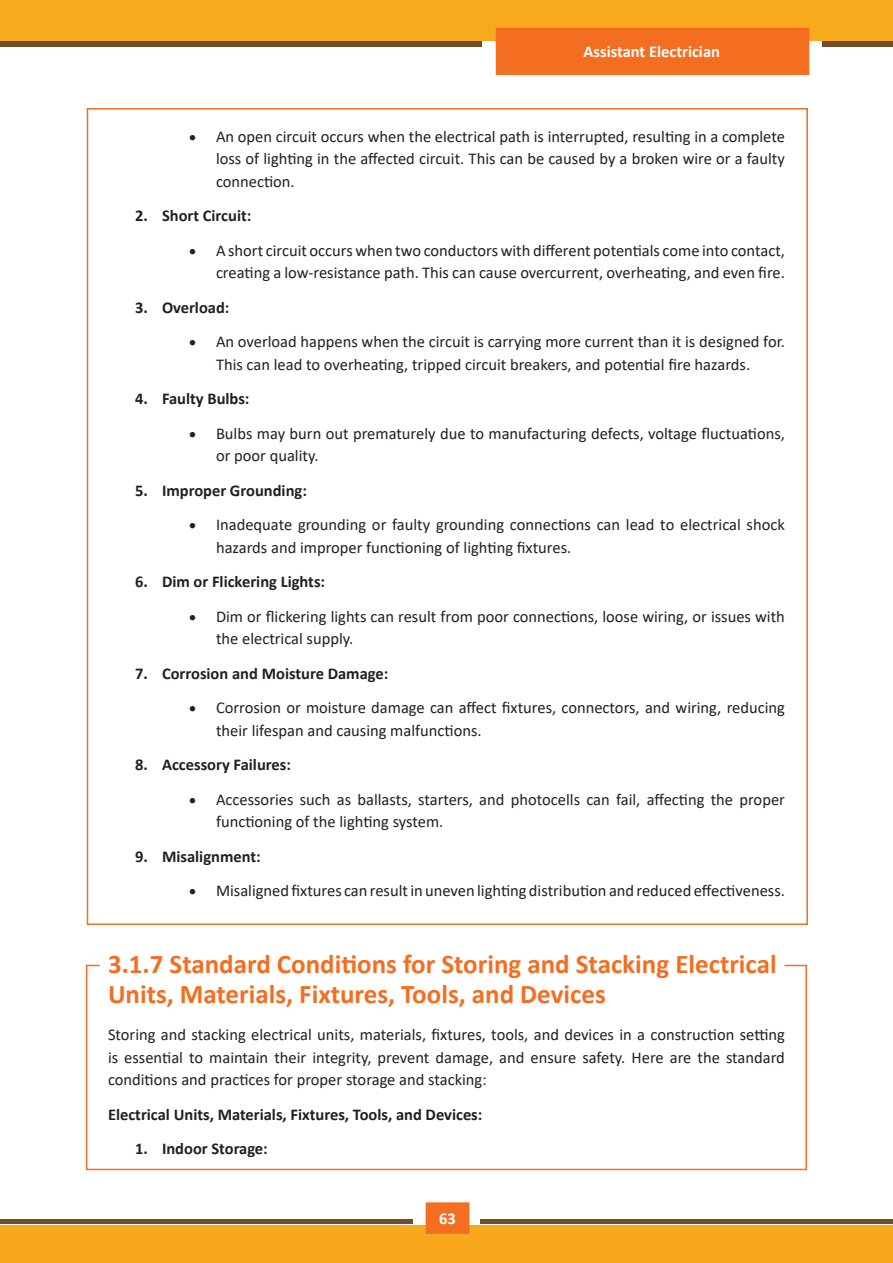
<style>
.page{position:relative;width:893px;height:1263px;background:#fff}
.page>*{position:absolute;margin:0;border:0;box-sizing:border-box;transform-origin:0 0}
.t1{font:700 27px/30px "Calibri";color:#f36e21}
.t2{font:16.5px/22.5px "Calibri";color:#231f20}
.t3{font:700 16.5px "Calibri";color:#231f20}
.t4{font:700 16.5px "Calibri";color:#fff}
</style>
<div class="page">
<div style="left:0;top:1225px;width:893px;height:38px;background:#f7a81c"></div>
<hr style="left:481px;top:1219px;width:412px;height:4px;background:#744c27">
<hr style="left:480px;top:1219px;width:412px;height:4px;background:#744c27">
<hr style="left:0;top:1219px;width:412px;height:4px;background:#744c27">
<svg style="left:0;top:40px;width:481px;height:6px;fill:#744c27"></svg>
<svg style="left:822px;top:40px;width:71px;height:6px"></svg>
<div style="left:0;top:0;width:893px;height:40px;background:#f7aa1b"></div>
<div style="left:496px;top:28px;width:313px;height:47px;background:#f36e21"></div>
<div style="left:426px;top:1202px;width:43px;height:32px;background:#f36e21;border:2px solid #f36e21"></div>
<svg style="left:85px;top:964px;width:723px;height:207px"></svg>
<p class="t4" style="left:584px;top:39px;width:138px">Assistant Electrician</p>
<p class="t2" style="left:216px;top:124px;width:570px;text-align:justify;text-indent:-27px">• An open circuit occurs when the electrical path is interrupted, resulting in a complete loss of lighting in the affected circuit. This can be caused by a broken wire or a faulty connection.</p>
<p class="t3" style="left:135px;top:204px;width:118px">2. Short Circuit:</p>
<p class="t2" style="left:189px;top:238px;width:597px;text-align:right">• A short circuit occurs when two conductors with different potentials come into contact, creating a low-resistance path. This can cause overcurrent, overheating, and even fire.</p>
<p class="t3" style="left:135px;top:295px;width:96px">3. Overload:</p>
<p class="t2" style="left:189px;top:330px;width:597px;text-align:center">• An overload happens when the circuit is carrying more current than it is designed for.<br>This can lead to overheating, tripped circuit breakers, and potential fire hazards.</p>
<p class="t3" style="left:135px;top:387px;width:116px">4. Faulty Bulbs:</p>
<p class="t2" style="left:216px;top:421px;width:570px;text-indent:-27px">• Bulbs may burn out prematurely due to manufacturing defects, voltage fluctuations, or poor quality.</p>
<p class="t3" style="left:135px;top:478px;width:173px">5. Improper Grounding:</p>
<p class="t2" style="left:216px;top:513px;width:570px;text-indent:-27px">• Inadequate grounding or faulty grounding connections can lead to electrical shock hazards and improper functioning of lighting fixtures.</p>
<p class="t3" style="left:135px;top:570px;width:192px">6. Dim or Flickering Lights:</p>
<p class="t2" style="left:216px;top:604px;width:570px;text-indent:-27px">• Dim or flickering lights can result from poor connections, loose wiring, or issues with the electrical supply.</p>
<p class="t3" style="left:135px;top:661px;width:255px">7. Corrosion and Moisture Damage:</p>
<p class="t2" style="left:216px;top:696px;width:570px;text-indent:-27px">• Corrosion or moisture damage can affect fixtures, connectors, and wiring, reducing their lifespan and causing malfunctions.</p>
<p class="t3" style="left:135px;top:753px;width:157px">8. Accessory Failures:</p>
<p class="t2" style="left:216px;top:787px;width:570px;text-indent:-27px">• Accessories such as ballasts, starters, and photocells can fail, affecting the proper functioning of the lighting system.</p>
<p class="t3" style="left:135px;top:844px;width:127px">9. Misalignment:</p>
<p class="t2" style="left:189px;top:879px;width:597px">• Misaligned fixtures can result in uneven lighting distribution and reduced effectiveness.</p>
<p class="t1" style="left:108px;top:948px;width:670px">3.1.7 Standard Conditions for Storing and Stacking Electrical<br>Units, Materials, Fixtures, Tools, and Devices</p>
<p class="t2" style="left:108px;top:1023px;width:678px;text-align:justify">Storing and stacking electrical units, materials, fixtures, tools, and devices in a construction setting is essential to maintain their integrity, prevent damage, and ensure safety. Here are the standard conditions and practices for proper storage and stacking:</p>
<p class="t3" style="left:108px;top:1102px;width:376px">Electrical Units, Materials, Fixtures, Tools, and Devices:</p>
<p class="t3" style="left:135px;top:1137px;width:134px">1. Indoor Storage:</p>
<p class="t4" style="left:439px;top:1207px;width:18px">63</p>
</div>
